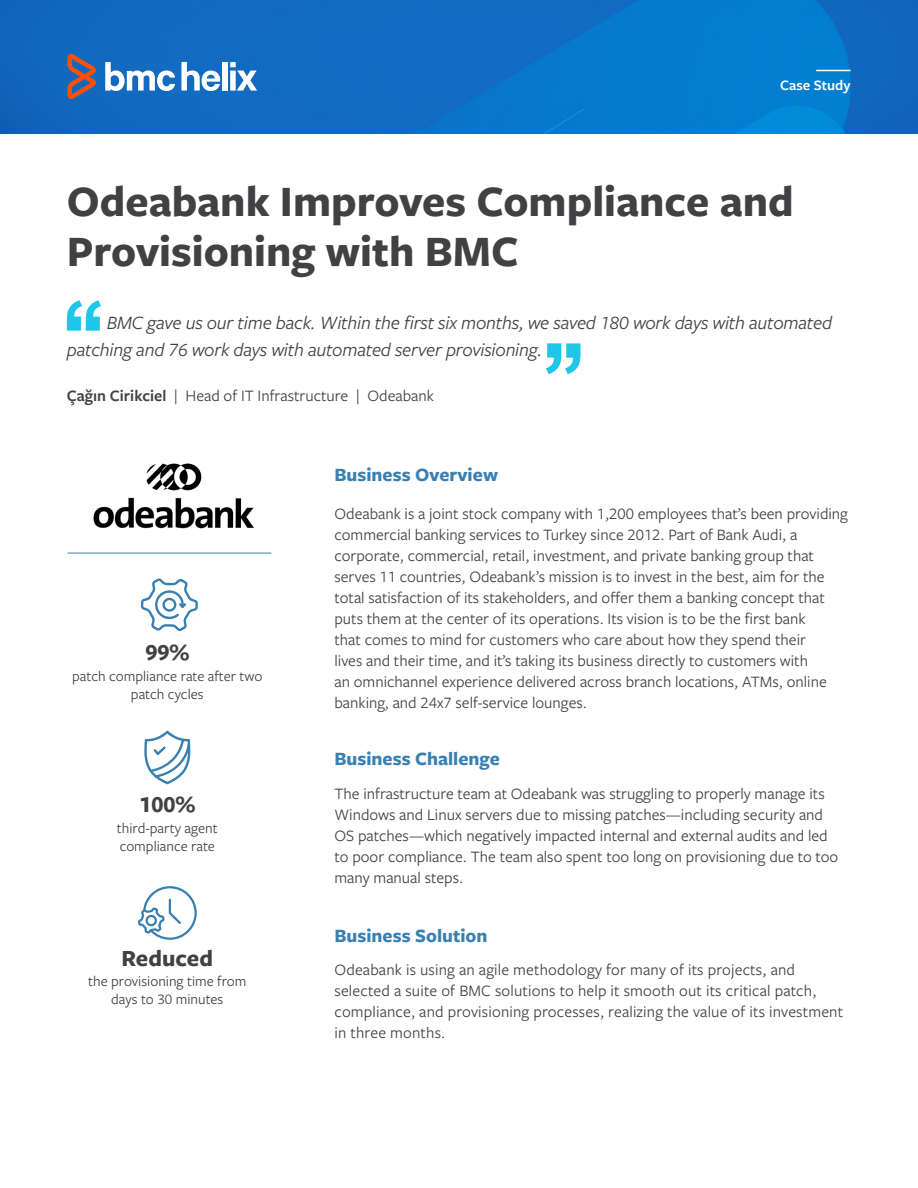
<style>
.page{position:relative;width:918px;height:1188px;background:#fff}
.page>*{position:absolute;margin:0;border:0;box-sizing:border-box;transform-origin:0 0}
.t1{font:700 45px/49.5px "Freight Sans Pro";color:#414042}
.t2{font:700 24px "Freight Sans Pro";color:#414042}
.t3{font:italic 19.5px/27px "Freight Sans Pro";letter-spacing:-.01em;color:#414042}
.t4{font:700 19.5px "Freight Sans Pro";color:#3980b2}
.t5{font:16.5px/21px "Freight Sans Pro";color:#414042}
.t6{font:15px/18px "Freight Sans Pro";color:#414042;text-align:center}
.t7{font:600 15px "Freight Sans Pro";color:#fff}
.s1{font-weight:600}
</style>
<div class="page">
<img style="left:0;top:0;width:918px;height:133px">
<svg style="left:67px;top:300px;width:34px;height:31px"></svg>
<svg style="left:546px;top:343px;width:35px;height:31px"></svg>
<svg style="left:67px;top:54px;width:29px;height:45px"></svg>
<svg style="left:105px;top:62px;width:70px;height:29px"></svg>
<div style="left:222px;top:62px;width:6px;height:29px;background:#fff"></div>
<svg style="left:230px;top:62px;width:27px;height:29px"></svg>
<svg style="left:181px;top:62px;width:39px;height:29px"></svg>
<hr style="left:816px;top:70px;width:35px;height:1px;background:#fff">
<hr style="left:68px;top:553px;width:203px;height:1px;background:#3980b2">
<svg style="left:144px;top:731px;width:46px;height:53px"></svg>
<svg style="left:141px;top:578px;width:57px;height:53px"></svg>
<img style="left:93px;top:463px;width:161px;height:66px">
<svg style="left:138px;top:886px;width:59px;height:54px"></svg>
<p class="t7" style="left:780px;top:75px;width:72px">Case Study</p>
<h1 class="t1" style="left:67px;top:175px;width:728px">Odeabank Improves Compliance and<br>Provisioning with BMC</h1>
<p class="t3" style="left:67px;top:308px;width:767px;text-indent:40px">BMC gave us our time back. Within the first six months, we saved 180 work days with automated patching and 76 work days with automated server provisioning.</p>
<p class="t5" style="left:67px;top:384px;width:368px"><span class="s1">Çağın Cirikciel</span> | Head of IT Infrastructure | Odeabank</p>
<h2 class="t2" style="left:145px;top:636px;width:45px">99%</h2>
<p class="t6" style="left:72px;top:666px;width:192px">patch compliance rate after two patch cycles</p>
<h2 class="t2" style="left:139px;top:788px;width:57px">100%</h2>
<p class="t6" style="left:117px;top:818px;width:102px;text-align:left">third-party agent compliance rate</p>
<h2 class="t2" style="left:122px;top:941px;width:93px">Reduced</h2>
<p class="t6" style="left:88px;top:972px;width:160px">the provisioning time from days to 30 minutes</p>
<p class="t4" style="left:334px;top:461px;width:165px">Business Overview</p>
<p class="t5" style="left:334px;top:503px;width:515px">Odeabank is a joint stock company with 1,200 employees that’s been providing commercial banking services to Turkey since 2012. Part of Bank Audi, a corporate, commercial, retail, investment, and private banking group that serves 11 countries, Odeabank’s mission is to invest in the best, aim for the total satisfaction of its stakeholders, and offer them a banking concept that puts them at the center of its operations. Its vision is to be the first bank<br>that comes to mind for customers who care about how they spend their<br>lives and their time, and it’s taking its business directly to customers with<br>an omnichannel experience delivered across branch locations, ATMs, online banking, and 24x7 self-service lounges.</p>
<p class="t4" style="left:334px;top:746px;width:167px">Business Challenge</p>
<p class="t5" style="left:334px;top:783px;width:505px">The infrastructure team at Odeabank was struggling to properly manage its Windows and Linux servers due to missing patches—including security and OS patches—which negatively impacted internal and external audits and led to poor compliance. The team also spent too long on provisioning due to too many manual steps.</p>
<p class="t4" style="left:334px;top:922px;width:155px">Business Solution</p>
<p class="t5" style="left:334px;top:959px;width:510px">Odeabank is using an agile methodology for many of its projects, and selected a suite of BMC solutions to help it smooth out its critical patch, compliance, and provisioning processes, realizing the value of its investment in three months.</p>
</div>
